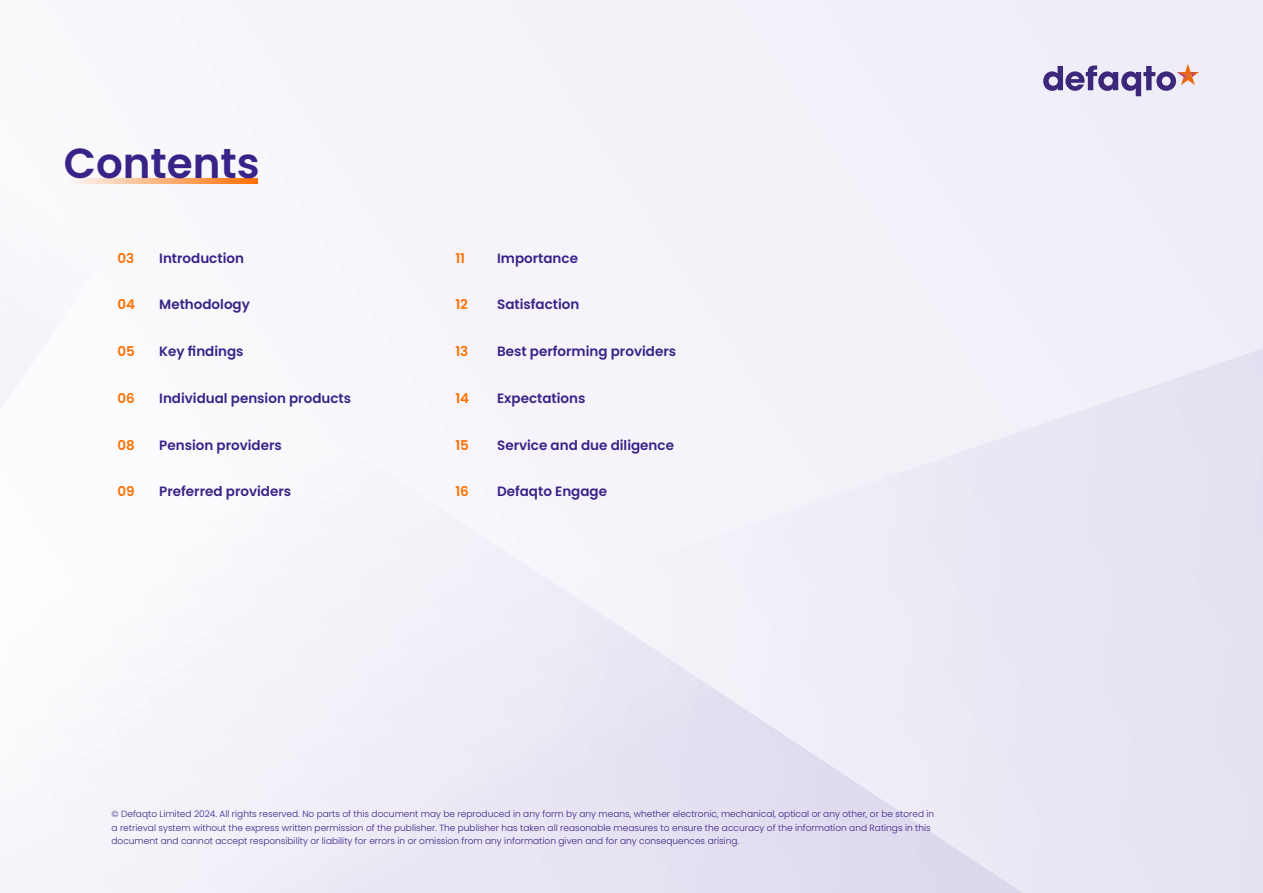
<style>
.page{position:relative;width:1263px;height:893px;background:#fff}
.page>*{position:absolute;margin:0;border:0;box-sizing:border-box;transform-origin:0 0}
.t1{font:600 42px "Poppins";color:#392388}
.t2{font:600 13.5px "Poppins";color:#392388}
.t3{font:600 13.5px "Poppins";color:#ff7000}
.t4{font:300 9px/13.5px "Poppins";color:#392388}
</style>
<div class="page">
<svg style="left:1043px;top:64px;width:156px;height:32px;background:#b2a6c6"></svg>
<svg style="left:66px;top:178px;width:192px;height:6px"></svg>
<h1 class="t1" style="left:64px;top:139px;width:197px">Contents</h1>
<h2 class="t3" style="left:117px;top:250px;width:18px">03</h2>
<h2 class="t2" style="left:159px;top:250px;width:86px">Introduction</h2>
<h2 class="t3" style="left:117px;top:297px;width:19px">04</h2>
<h2 class="t2" style="left:159px;top:297px;width:92px">Methodology</h2>
<h2 class="t3" style="left:117px;top:344px;width:19px">05</h2>
<h2 class="t2" style="left:159px;top:344px;width:86px">Key findings</h2>
<h2 class="t3" style="left:117px;top:390px;width:19px">06</h2>
<h2 class="t2" style="left:159px;top:390px;width:193px">Individual pension products</h2>
<h2 class="t3" style="left:117px;top:437px;width:19px">08</h2>
<h2 class="t2" style="left:159px;top:437px;width:124px">Pension providers</h2>
<h2 class="t3" style="left:117px;top:484px;width:19px">09</h2>
<h2 class="t2" style="left:159px;top:484px;width:133px">Preferred providers</h2>
<h2 class="t3" style="left:455px;top:250px;width:11px">11</h2>
<h2 class="t2" style="left:497px;top:250px;width:82px">Importance</h2>
<h2 class="t3" style="left:455px;top:297px;width:14px">12</h2>
<h2 class="t2" style="left:497px;top:297px;width:84px">Satisfaction</h2>
<h2 class="t3" style="left:455px;top:344px;width:14px">13</h2>
<h2 class="t2" style="left:497px;top:344px;width:181px">Best performing providers</h2>
<h2 class="t3" style="left:455px;top:390px;width:15px">14</h2>
<h2 class="t2" style="left:497px;top:390px;width:90px">Expectations</h2>
<h2 class="t3" style="left:455px;top:437px;width:15px">15</h2>
<h2 class="t2" style="left:497px;top:437px;width:178px">Service and due diligence</h2>
<h2 class="t3" style="left:455px;top:484px;width:15px">16</h2>
<h2 class="t2" style="left:497px;top:484px;width:111px">Defaqto Engage</h2>
<p class="t4" style="left:111px;top:807px;width:824px">© Defaqto Limited 2024. All rights reserved. No parts of this document may be reproduced in any form by any means, whether electronic, mechanical, optical or any other, or be stored in a retrieval system without the express written permission of the publisher. The publisher has taken all reasonable measures to ensure the accuracy of the information and Ratings in this document and cannot accept responsibility or liability for errors in or omission from any information given and for any consequences arising.</p>
</div>
